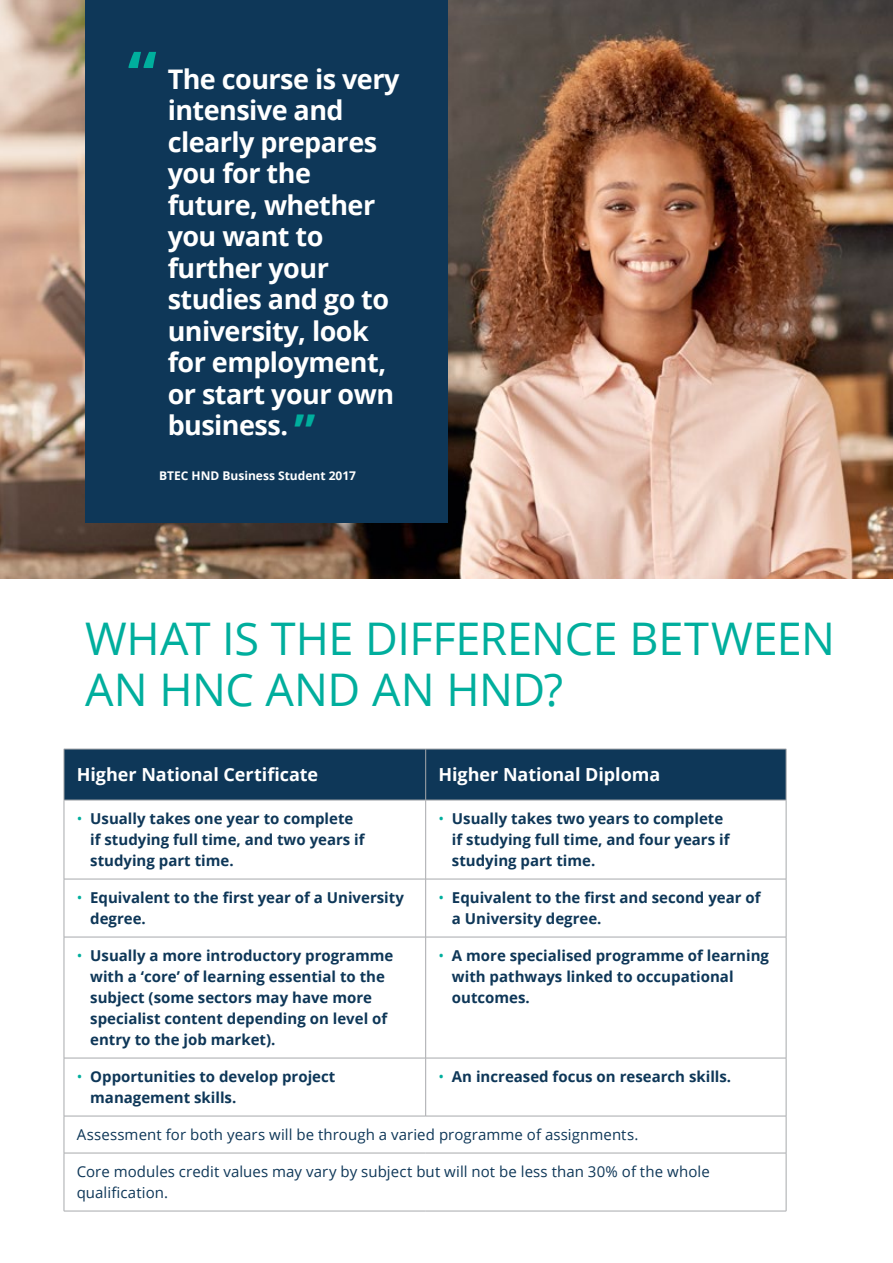
<style>
.page{position:relative;width:893px;height:1263px;background:#fff}
.page>*{position:absolute;margin:0;border:0;box-sizing:border-box;transform-origin:0 0}
.t1{font:700 66px "Open Sans";color:#00ae9d}
.t2{font:45px/51px "Open Sans";letter-spacing:-.01em;color:#00ae9d}
.t3{font:700 27px/31.5px "Open Sans";letter-spacing:-.02em;color:#fff}
.t4{font:700 18px "Open Sans";letter-spacing:-.005em;color:#fff}
.t5{font:700 15px/21px "Open Sans";color:#0e3758}
.t6{font:15px/21px "Open Sans";letter-spacing:.005em;color:#0e3758}
.t7{font:700 12px "Open Sans";color:#fff}
.s1{font-size:48px;color:#00ae9d}
.s2{font-weight:400;color:#00ae9d}
</style>
<div class="page">
<img style="left:0;top:0;width:893px;height:578px">
<div style="left:65px;top:750px;width:721px;height:50px;background:#0e3758"></div>
<hr style="left:64px;top:749px;width:362px;height:1px;background:#a7a9ac">
<hr style="left:64px;top:749px;width:1px;height:51px;background:#a7a9ac">
<hr style="left:426px;top:749px;width:360px;height:1px;background:#a7a9ac">
<hr style="left:425px;top:749px;width:1px;height:51px;background:#a7a9ac">
<hr style="left:786px;top:749px;width:1px;height:51px;background:#a7a9ac">
<hr style="left:64px;top:800px;width:362px;height:1px;background:#a7a9ac">
<hr style="left:64px;top:800px;width:1px;height:79px;background:#a7a9ac">
<hr style="left:426px;top:800px;width:360px;height:1px;background:#a7a9ac">
<hr style="left:425px;top:800px;width:1px;height:79px;background:#a7a9ac">
<hr style="left:786px;top:800px;width:1px;height:79px;background:#a7a9ac">
<hr style="left:64px;top:879px;width:362px;height:1px;background:#a7a9ac">
<hr style="left:64px;top:879px;width:1px;height:58px;background:#a7a9ac">
<hr style="left:426px;top:879px;width:360px;height:1px;background:#a7a9ac">
<hr style="left:425px;top:879px;width:1px;height:58px;background:#a7a9ac">
<hr style="left:786px;top:879px;width:1px;height:58px;background:#a7a9ac">
<hr style="left:64px;top:937px;width:362px;height:1px;background:#a7a9ac">
<hr style="left:64px;top:937px;width:1px;height:121px;background:#a7a9ac">
<hr style="left:426px;top:937px;width:360px;height:1px;background:#a7a9ac">
<hr style="left:425px;top:937px;width:1px;height:121px;background:#a7a9ac">
<hr style="left:786px;top:937px;width:1px;height:121px;background:#a7a9ac">
<hr style="left:64px;top:1058px;width:362px;height:1px;background:#a7a9ac">
<hr style="left:64px;top:1058px;width:1px;height:58px;background:#a7a9ac">
<hr style="left:426px;top:1058px;width:360px;height:1px;background:#a7a9ac">
<hr style="left:425px;top:1058px;width:1px;height:58px;background:#a7a9ac">
<hr style="left:786px;top:1058px;width:1px;height:58px;background:#a7a9ac">
<hr style="left:64px;top:1116px;width:362px;height:1px;background:#a7a9ac">
<hr style="left:64px;top:1116px;width:1px;height:37px;background:#a7a9ac">
<hr style="left:426px;top:1116px;width:360px;height:1px;background:#a7a9ac">
<hr style="left:786px;top:1116px;width:1px;height:37px;background:#a7a9ac">
<hr style="left:64px;top:1153px;width:362px;height:1px;background:#a7a9ac">
<hr style="left:64px;top:1153px;width:1px;height:58px;background:#a7a9ac">
<hr style="left:426px;top:1153px;width:360px;height:1px;background:#a7a9ac">
<hr style="left:786px;top:1153px;width:1px;height:58px;background:#a7a9ac">
<hr style="left:64px;top:1211px;width:362px;height:1px;background:#a7a9ac">
<hr style="left:426px;top:1211px;width:360px;height:1px;background:#a7a9ac">
<div style="left:85px;top:0;width:362px;height:523px;background:#0e3758"></div>
<h1 class="t1" style="left:128px;top:28px;width:31px">“</h1>
<h3 class="t3" style="left:168px;top:62px;width:233px">The course is very intensive and clearly prepares you for the future, whether you want to further your studies and go to university, look for employment, or start your own business. <span class="s1">”</span></h3>
<p class="t7" style="left:159px;top:467px;width:199px">BTEC HND Business Student 2017</p>
<h2 class="t2" style="left:85px;top:612px;width:751px">WHAT IS THE DIFFERENCE BETWEEN<br>AN HNC AND AN HND?</h2>
<p class="t4" style="left:77px;top:762px;width:243px">Higher National Certificate</p>
<p class="t4" style="left:438px;top:762px;width:223px">Higher National Diploma</p>
<p class="t5" style="left:90px;top:808px;width:276px;text-indent:-14px"><span class="s2">•</span> Usually takes one year to complete if studying full time, and two years if studying part time.</p>
<p class="t5" style="left:452px;top:808px;width:279px;text-indent:-14px"><span class="s2">•</span> Usually takes two years to complete if studying full time, and four years if studying part time.</p>
<p class="t5" style="left:90px;top:887px;width:315px;text-indent:-14px"><span class="s2">•</span> Equivalent to the first year of a University degree.</p>
<p class="t5" style="left:452px;top:887px;width:310px;text-indent:-14px"><span class="s2">•</span> Equivalent to the first and second year of a University degree.</p>
<p class="t5" style="left:90px;top:945px;width:305px;text-indent:-14px"><span class="s2">•</span> Usually a more introductory programme with a ‘core’ of learning essential to the subject (some sectors may have more specialist content depending on level of entry to the job market).</p>
<p class="t5" style="left:452px;top:945px;width:319px;text-indent:-14px"><span class="s2">•</span> A more specialised programme of learning with pathways linked to occupational outcomes.</p>
<p class="t5" style="left:90px;top:1066px;width:247px;text-indent:-14px"><span class="s2">•</span> Opportunities to develop project management skills.</p>
<p class="t5" style="left:438px;top:1066px;width:294px"><span class="s2">•</span> An increased focus on research skills.</p>
<p class="t6" style="left:77px;top:1124px;width:563px">Assessment for both years will be through a varied programme of assignments.</p>
<p class="t6" style="left:77px;top:1161px;width:635px">Core modules credit values may vary by subject but will not be less than 30% of the whole qualification.</p>
</div>
